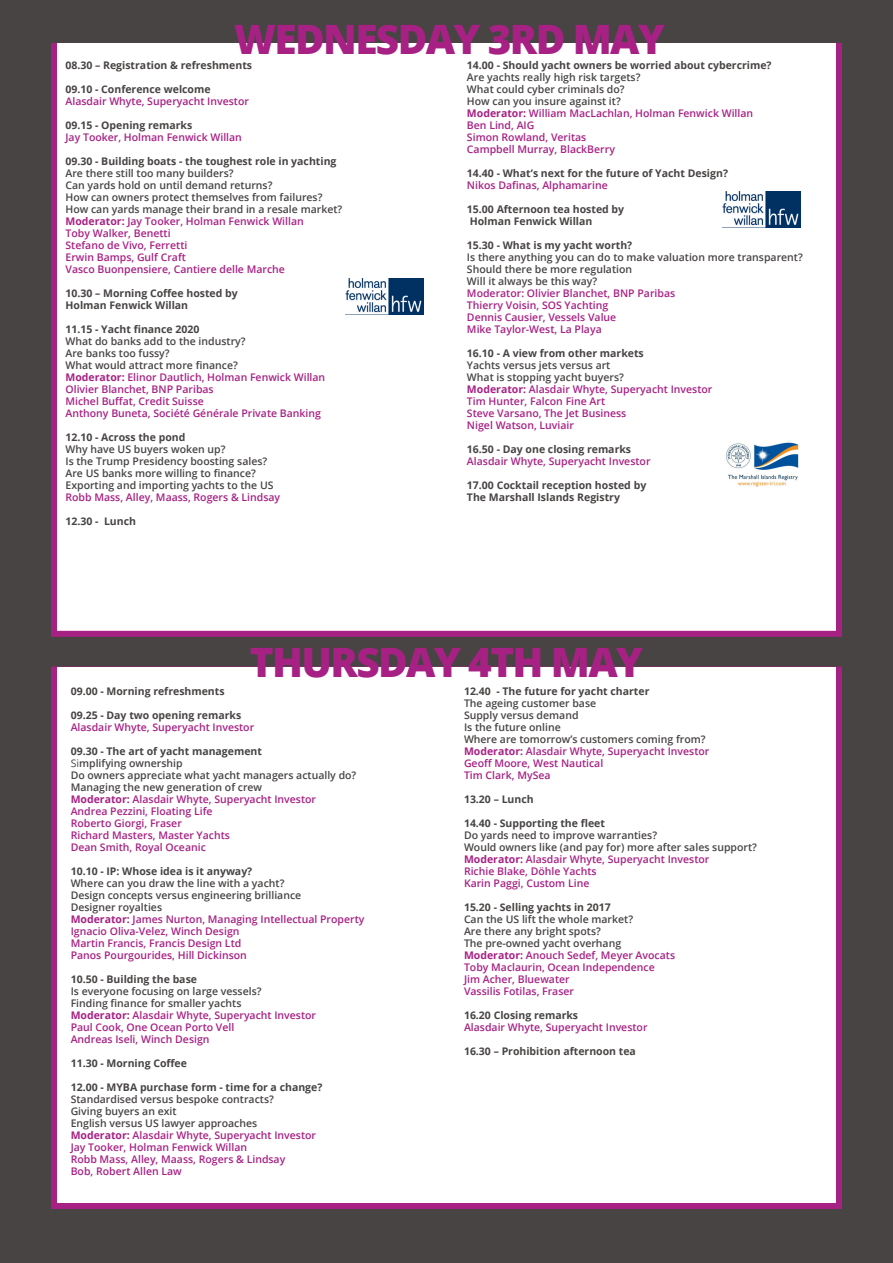
<style>
.page{position:relative;width:893px;height:1263px;background:#474443}
.page>*{position:absolute;margin:0;border:0;box-sizing:border-box;transform-origin:0 0}
.t1{font:800 40.5px "Open Sans";letter-spacing:-.04em;color:#a72184}
.t2{font:600 10.5px/12px "Open Sans";color:#a72184}
.t3{font:600 10.5px "Open Sans";color:#474443}
.t4{font:700 10.5px/12px "Open Sans";color:#474443}
.s1{font-weight:700}
.s2{font-weight:700;color:#474443}
.s3{font-weight:400}
.s4{color:#474443}
</style>
<div class="page">
<div style="left:51px;top:666px;width:791px;height:543px;background:#fff;border:6px solid #a72184"></div>
<div style="left:57px;top:666px;width:779px;height:25px;background:#fff"></div>
<div style="left:51px;top:43px;width:791px;height:594px;background:#fff;border:6px solid #a72184"></div>
<div style="left:57px;top:43px;width:779px;height:25px;background:#fff"></div>
<img style="left:726px;top:442px;width:73px;height:45px">
<img style="left:722px;top:191px;width:79px;height:36px">
<img style="left:345px;top:279px;width:78px;height:36px">
<p class="t1" style="left:234px;top:8px;width:432px">WEDNESDAY 3RD MAY</p>
<p class="t4" style="left:65px;top:59px;width:188px">08.30 – Registration &amp; refreshments</p>
<p class="t4" style="left:65px;top:83px;width:147px">09.10 - Conference welcome</p>
<p class="t2" style="left:65px;top:95px;width:185px">Alasdair Whyte, Superyacht Investor</p>
<p class="t4" style="left:65px;top:119px;width:128px">09.15 - Opening remarks</p>
<p class="t2" style="left:65px;top:131px;width:178px">Jay Tooker, Holman Fenwick Willan</p>
<p class="t4" style="left:65px;top:155px;width:273px">09.30 - Building boats - the toughest role in yachting</p>
<p class="t3" style="left:65px;top:166px;width:170px">Are there still too many builders?</p>
<p class="t3" style="left:65px;top:178px;width:209px">Can yards hold on until demand returns?</p>
<p class="t3" style="left:65px;top:190px;width:258px">How can owners protect themselves from failures?</p>
<p class="t3" style="left:65px;top:202px;width:278px">How can yards manage their brand in a resale market?</p>
<p class="t2" style="left:65px;top:215px;width:240px"><span class="s1">Moderator:</span> Jay Tooker, Holman Fenwick Willan</p>
<p class="t2" style="left:65px;top:227px;width:107px">Toby Walker, Benetti</p>
<p class="t2" style="left:65px;top:239px;width:123px">Stefano de Vivo, Ferretti</p>
<p class="t2" style="left:65px;top:251px;width:122px">Erwin Bamps, Gulf Craft</p>
<p class="t2" style="left:65px;top:263px;width:221px">Vasco Buonpensiere, Cantiere delle Marche</p>
<p class="t4" style="left:65px;top:287px;width:174px">10.30 – Morning Coffee hosted by<br>Holman Fenwick Willan</p>
<p class="t4" style="left:65px;top:323px;width:136px">11.15 - Yacht finance 2020</p>
<p class="t3" style="left:65px;top:334px;width:182px">What do banks add to the industry?</p>
<p class="t3" style="left:65px;top:346px;width:106px">Are banks too fussy?</p>
<p class="t3" style="left:65px;top:358px;width:174px">What would attract more finance?</p>
<p class="t2" style="left:65px;top:371px;width:261px"><span class="s1">Moderator:</span> Elinor Dautlich, Holman Fenwick Willan</p>
<p class="t2" style="left:65px;top:383px;width:150px">Olivier Blanchet, BNP Paribas</p>
<p class="t2" style="left:65px;top:395px;width:140px">Michel Buffat, Credit Suisse</p>
<p class="t2" style="left:65px;top:407px;width:257px">Anthony Buneta, Société Générale Private Banking</p>
<p class="t4" style="left:65px;top:431px;width:121px">12.10 - Across the pond</p>
<p class="t3" style="left:65px;top:442px;width:162px">Why have US buyers woken up?</p>
<p class="t3" style="left:65px;top:454px;width:203px">Is the Trump Presidency boosting sales?</p>
<p class="t3" style="left:65px;top:466px;width:192px">Are US banks more willing to finance?</p>
<p class="t3" style="left:65px;top:478px;width:210px">Exporting and importing yachts to the US</p>
<p class="t2" style="left:65px;top:491px;width:216px">Robb Mass, Alley, Maass, Rogers &amp; Lindsay</p>
<p class="t4" style="left:65px;top:515px;width:72px">12.30 - Lunch</p>
<p class="t4" style="left:467px;top:59px;width:306px">14.00 - Should yacht owners be worried about cybercrime?</p>
<p class="t3" style="left:467px;top:70px;width:175px">Are yachts really high risk targets?</p>
<p class="t3" style="left:467px;top:82px;width:159px">What could cyber criminals do?</p>
<p class="t3" style="left:467px;top:94px;width:155px">How can you insure against it?</p>
<p class="t2" style="left:467px;top:107px;width:288px"><span class="s1">Moderator:</span> William MacLachlan, Holman Fenwick Willan</p>
<p class="t2" style="left:467px;top:119px;width:69px">Ben Lind, AIG</p>
<p class="t2" style="left:467px;top:131px;width:149px">Simon Rowland, Veritas<br>Campbell Murray, BlackBerry</p>
<p class="t4" style="left:467px;top:167px;width:263px">14.40 - What’s next for the future of Yacht Design?</p>
<p class="t2" style="left:467px;top:179px;width:142px">Nikos Dafinas, Alphamarine</p>
<p class="t4" style="left:467px;top:203px;width:159px">15.00 Afternoon tea hosted by<br>Holman Fenwick Willan</p>
<p class="t4" style="left:467px;top:239px;width:167px">15.30 - What is my yacht worth?</p>
<p class="t3" style="left:467px;top:250px;width:337px">Is there anything you can do to make valuation more transparent?</p>
<p class="t3" style="left:467px;top:262px;width:167px">Should there be more regulation</p>
<p class="t3" style="left:467px;top:274px;width:132px">Will it always be this way?</p>
<p class="t2" style="left:467px;top:287px;width:210px">Moderator: Olivier Blanchet, BNP Paribas<br>Thierry Voisin, SOS Yachting<br>Dennis Causier, Vessels Value<br>Mike Taylor-West, La Playa</p>
<p class="t4" style="left:467px;top:347px;width:178px">16.10 - A view from other markets</p>
<p class="t3" style="left:467px;top:358px;width:145px">Yachts versus jets versus art</p>
<p class="t3" style="left:467px;top:370px;width:158px">What is stopping yacht buyers?</p>
<p class="t2" style="left:467px;top:383px;width:247px"><span class="s1">Moderator:</span> Alasdair Whyte, Superyacht Investor<br>Tim Hunter, Falcon Fine Art</p>
<p class="t2" style="left:467px;top:407px;width:161px">Steve Varsano, The Jet Business</p>
<p class="t2" style="left:467px;top:419px;width:109px">Nigel Watson, Luviair</p>
<p class="t4" style="left:467px;top:443px;width:166px">16.50 - Day one closing remarks</p>
<p class="t2" style="left:467px;top:455px;width:185px">Alasdair Whyte, Superyacht Investor</p>
<p class="t4" style="left:467px;top:479px;width:181px">17.00 Cocktail reception hosted by<br>The Marshall Islands Registry</p>
<p class="t1" style="left:250px;top:631px;width:395px">THURSDAY 4TH MAY</p>
<p class="t4" style="left:71px;top:685px;width:155px">09.00 - Morning refreshments</p>
<p class="t2" style="left:71px;top:709px;width:185px"><span class="s2">09.25 - Day two opening remarks<br></span>Alasdair Whyte, Superyacht Investor</p>
<p class="t4" style="left:71px;top:745px;width:193px">09.30 - The art of yacht management</p>
<p class="t3" style="left:71px;top:756px;width:113px"><span class="s3">Si</span>mplifying ownership</p>
<p class="t3" style="left:71px;top:768px;width:287px">Do owners appreciate what yacht managers actually do?</p>
<p class="t3" style="left:71px;top:780px;width:193px">Managing the new generation of crew</p>
<p class="t2" style="left:71px;top:793px;width:247px"><span class="s1">Moderator:</span> Alasdair Whyte, Superyacht Investor<br>Andrea Pezzini, Floating Life<br>Roberto Giorgi, Fraser<br>Richard Masters, Master Yachts<br>Dean Smith, Royal Oceanic</p>
<p class="t4" style="left:71px;top:865px;width:183px">10.10 - IP: Whose idea is it anyway?</p>
<p class="t3" style="left:71px;top:876px;width:215px">Where can you draw the line with a yacht?</p>
<p class="t3" style="left:71px;top:888px;width:232px">Design concepts versus engineering brilliance</p>
<p class="t2" style="left:71px;top:901px;width:295px"><span class="s4">Designer royalties<br></span><span class="s1">Moderator:</span> James Nurton, Managing Intellectual Property<br>Ignacio Oliva-Velez, Winch Design</p>
<p class="t2" style="left:71px;top:937px;width:178px">Martin Francis, Francis Design Ltd<br>Panos Pourgourides, Hill Dickinson</p>
<p class="t4" style="left:71px;top:973px;width:128px">10.50 - Building the base</p>
<p class="t3" style="left:71px;top:984px;width:192px">Is everyone focusing on large vessels?</p>
<p class="t2" style="left:71px;top:997px;width:247px"><span class="s4">Finding finance for smaller yachts<br></span><span class="s1">Moderator:</span> Alasdair Whyte, Superyacht Investor</p>
<p class="t2" style="left:71px;top:1021px;width:165px">Paul Cook, One Ocean Porto Vell<br>Andreas Iseli, Winch Design</p>
<p class="t4" style="left:71px;top:1057px;width:118px">11.30 - Morning Coffee</p>
<p class="t4" style="left:71px;top:1081px;width:253px">12.00 - MYBA purchase form - time for a change?</p>
<p class="t3" style="left:71px;top:1092px;width:205px">Standardised versus bespoke contracts?</p>
<p class="t3" style="left:71px;top:1104px;width:107px">Giving buyers an exit</p>
<p class="t3" style="left:71px;top:1116px;width:188px">English versus US lawyer approaches</p>
<p class="t2" style="left:71px;top:1129px;width:247px"><span class="s1">Moderator:</span> Alasdair Whyte, Superyacht Investor<br>Jay Tooker, Holman Fenwick Willan</p>
<p class="t2" style="left:71px;top:1153px;width:216px">Robb Mass, Alley, Maass, Rogers &amp; Lindsay</p>
<p class="t2" style="left:71px;top:1165px;width:113px">Bob, Robert Allen Law</p>
<p class="t4" style="left:464px;top:685px;width:187px">12.40 - The future for yacht charter</p>
<p class="t3" style="left:464px;top:696px;width:134px">The ageing customer base</p>
<p class="t3" style="left:464px;top:708px;width:116px">Supply versus demand</p>
<p class="t3" style="left:464px;top:720px;width:98px">Is the future online</p>
<p class="t3" style="left:464px;top:732px;width:243px">Where are tomorrow’s customers coming from?</p>
<p class="t2" style="left:464px;top:745px;width:247px"><span class="s1">Moderator:</span> Alasdair Whyte, Superyacht Investor</p>
<p class="t2" style="left:464px;top:757px;width:141px">Geoff Moore, West Nautical</p>
<p class="t2" style="left:464px;top:769px;width:88px">Tim Clark, MySea</p>
<p class="t4" style="left:464px;top:793px;width:71px">13.20 – Lunch</p>
<p class="t4" style="left:464px;top:817px;width:143px">14.40 - Supporting the fleet</p>
<p class="t3" style="left:464px;top:828px;width:195px">Do yards need to improve warranties?</p>
<p class="t3" style="left:464px;top:840px;width:294px">Would owners like (and pay for) more after sales support?</p>
<p class="t2" style="left:464px;top:853px;width:247px"><span class="s1">Moderator:</span> Alasdair Whyte, Superyacht Investor</p>
<p class="t2" style="left:464px;top:865px;width:134px">Richie Blake, Döhle Yachts<br>Karin Paggi, Custom Line</p>
<p class="t4" style="left:464px;top:901px;width:148px">15.20 - Selling yachts in 2017</p>
<p class="t3" style="left:464px;top:912px;width:171px">Can the US lift the whole market?</p>
<p class="t3" style="left:464px;top:924px;width:138px">Are there any bright spots?</p>
<p class="t3" style="left:464px;top:936px;width:159px">The pre-owned yacht overhang</p>
<p class="t2" style="left:464px;top:949px;width:213px"><span class="s1">Moderator:</span> Anouch Sedef, Meyer Avocats</p>
<p class="t2" style="left:464px;top:961px;width:192px">Toby Maclaurin, Ocean Independence</p>
<p class="t2" style="left:464px;top:973px;width:107px">Jim Acher, Bluewater</p>
<p class="t2" style="left:464px;top:985px;width:112px">Vassilis Fotilas, Fraser</p>
<p class="t4" style="left:464px;top:1009px;width:116px">16.20 Closing remarks</p>
<p class="t2" style="left:464px;top:1021px;width:185px">Alasdair Whyte, Superyacht Investor</p>
<p class="t4" style="left:464px;top:1045px;width:173px">16.30 – Prohibition afternoon tea</p>
</div>
